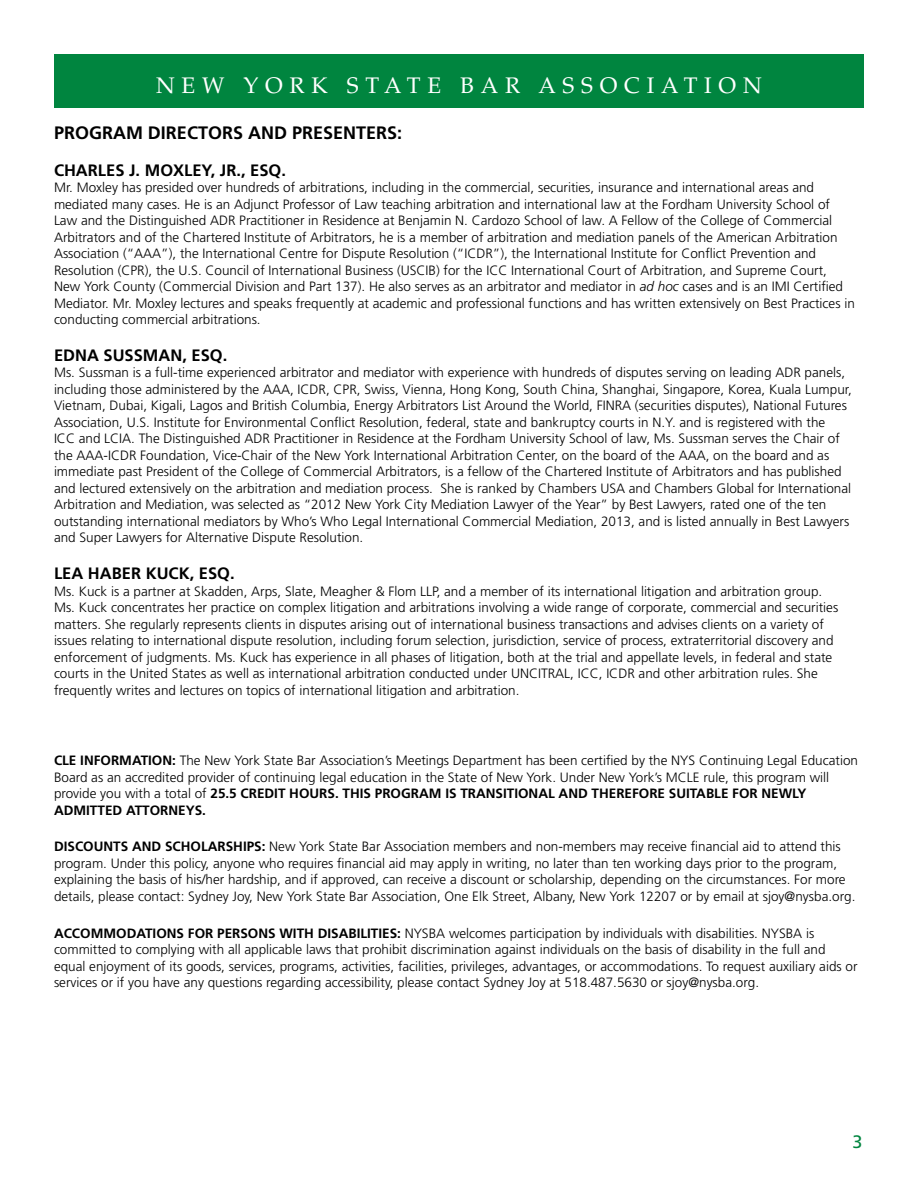
<style>
.page{position:relative;width:918px;height:1188px;background:#fff}
.page>*{position:absolute;margin:0;border:0;box-sizing:border-box;transform-origin:0 0}
.t1{font:22.5px "Palatino";letter-spacing:.3em;color:#fff}
.t2{font:700 18px "Frutiger";color:#000}
.t3{font:18px "Frutiger";color:#00853f}
.t4{font:700 16.5px "Frutiger";color:#000}
.t5{font:300 13.5px/16.5px "Frutiger";color:#000}
.s1{font-style:italic}
.s2{font-weight:700}
</style>
<div class="page">
<div style="left:54px;top:54px;width:810px;height:54px;background:#00853f"></div>
<h1 class="t1" style="left:156px;top:72px;width:607px">NEW YORK STATE BAR ASSOCIATION</h1>
<h2 class="t2" style="left:54px;top:122px;width:350px">PROGRAM DIRECTORS AND PRESENTERS:</h2>
<p class="t4" style="left:54px;top:160px;width:233px">CHARLES J. MOXLEY, JR., ESQ.</p>
<p class="t5" style="left:54px;top:179px;width:802px">Mr. Moxley has presided over hundreds of arbitrations, including in the commercial, securities, insurance and international areas and mediated many cases. He is an Adjunct Professor of Law teaching arbitration and international law at the Fordham University School of Law and the Distinguished ADR Practitioner in Residence at Benjamin N. Cardozo School of law. A Fellow of the College of Commercial Arbitrators and of the Chartered Institute of Arbitrators, he is a member of arbitration and mediation panels of the American Arbitration Association (“AAA”), the International Centre for Dispute Resolution (“ICDR”), the International Institute for Conflict Prevention and Resolution (CPR), the U.S. Council of International Business (USCIB) for the ICC International Court of Arbitration, and Supreme Court, New York County (Commercial Division and Part 137). He also serves as an arbitrator and mediator in <span class="s1">ad hoc</span> cases and is an IMI Certified Mediator. Mr. Moxley lectures and speaks frequently at academic and professional functions and has written extensively on Best Practices in conducting commercial arbitrations.</p>
<p class="t4" style="left:54px;top:345px;width:175px">EDNA SUSSMAN, ESQ.</p>
<p class="t5" style="left:54px;top:365px;width:799px">Ms. Sussman is a full-time experienced arbitrator and mediator with experience with hundreds of disputes serving on leading ADR panels, including those administered by the AAA, ICDR, CPR, Swiss, Vienna, Hong Kong, South China, Shanghai, Singapore, Korea, Kuala Lumpur, Vietnam, Dubai, Kigali, Lagos and British Columbia, Energy Arbitrators List Around the World, FINRA (securities disputes), National Futures Association, U.S. Institute for Environmental Conflict Resolution, federal, state and bankruptcy courts in N.Y. and is registered with the<br>ICC and LCIA. The Distinguished ADR Practitioner in Residence at the Fordham University School of law, Ms. Sussman serves the Chair of the AAA-ICDR Foundation, Vice-Chair of the New York International Arbitration Center, on the board of the AAA, on the board and as immediate past President of the College of Commercial Arbitrators, is a fellow of the Chartered Institute of Arbitrators and has published and lectured extensively on the arbitration and mediation process. She is ranked by Chambers USA and Chambers Global for International Arbitration and Mediation, was selected as “2012 New York City Mediation Lawyer of the Year” by Best Lawyers, rated one of the ten outstanding international mediators by Who’s Who Legal International Commercial Mediation, 2013, and is listed annually in Best Lawyers and Super Lawyers for Alternative Dispute Resolution.</p>
<p class="t4" style="left:54px;top:564px;width:182px">LEA HABER KUCK, ESQ.</p>
<p class="t5" style="left:54px;top:583px;width:786px">Ms. Kuck is a partner at Skadden, Arps, Slate, Meagher &amp; Flom LLP, and a member of its international litigation and arbitration group.<br>Ms. Kuck concentrates her practice on complex litigation and arbitrations involving a wide range of corporate, commercial and securities matters. She regularly represents clients in disputes arising out of international business transactions and advises clients on a variety of issues relating to international dispute resolution, including forum selection, jurisdiction, service of process, extraterritorial discovery and enforcement of judgments. Ms. Kuck has experience in all phases of litigation, both at the trial and appellate levels, in federal and state courts in the United States as well as international arbitration conducted under UNCITRAL, ICC, ICDR and other arbitration rules. She frequently writes and lectures on topics of international litigation and arbitration.</p>
<p class="t5" style="left:54px;top:752px;width:806px"><span class="s2">CLE INFORMATION:</span> The New York State Bar Association’s Meetings Department has been certified by the NYS Continuing Legal Education Board as an accredited provider of continuing legal education in the State of New York. Under New York’s MCLE rule, this program will provide you with a total of <span class="s2">25.5 CREDIT HOURS. THIS PROGRAM IS TRANSITIONAL AND THEREFORE SUITABLE FOR NEWLY ADMITTED ATTORNEYS.</span></p>
<p class="t5" style="left:54px;top:839px;width:803px"><span class="s2">DISCOUNTS AND SCHOLARSHIPS:</span> New York State Bar Association members and non-members may receive financial aid to attend this program. Under this policy, anyone who requires financial aid may apply in writing, no later than ten working days prior to the program, explaining the basis of his/her hardship, and if approved, can receive a discount or scholarship, depending on the circumstances. For more details, please contact: Sydney Joy, New York State Bar Association, One Elk Street, Albany, New York 12207 or by email at sjoy@nysba.org.</p>
<p class="t5" style="left:54px;top:925px;width:805px"><span class="s2">ACCOMMODATIONS FOR PERSONS WITH DISABILITIES:</span> NYSBA welcomes participation by individuals with disabilities. NYSBA is committed to complying with all applicable laws that prohibit discrimination against individuals on the basis of disability in the full and equal enjoyment of its goods, services, programs, activities, facilities, privileges, advantages, or accommodations. To request auxiliary aids or services or if you have any questions regarding accessibility, please contact Sydney Joy at 518.487.5630 or sjoy@nysba.org.</p>
<h2 class="t3" style="left:852px;top:1131px;width:12px">3</h2>
</div>
